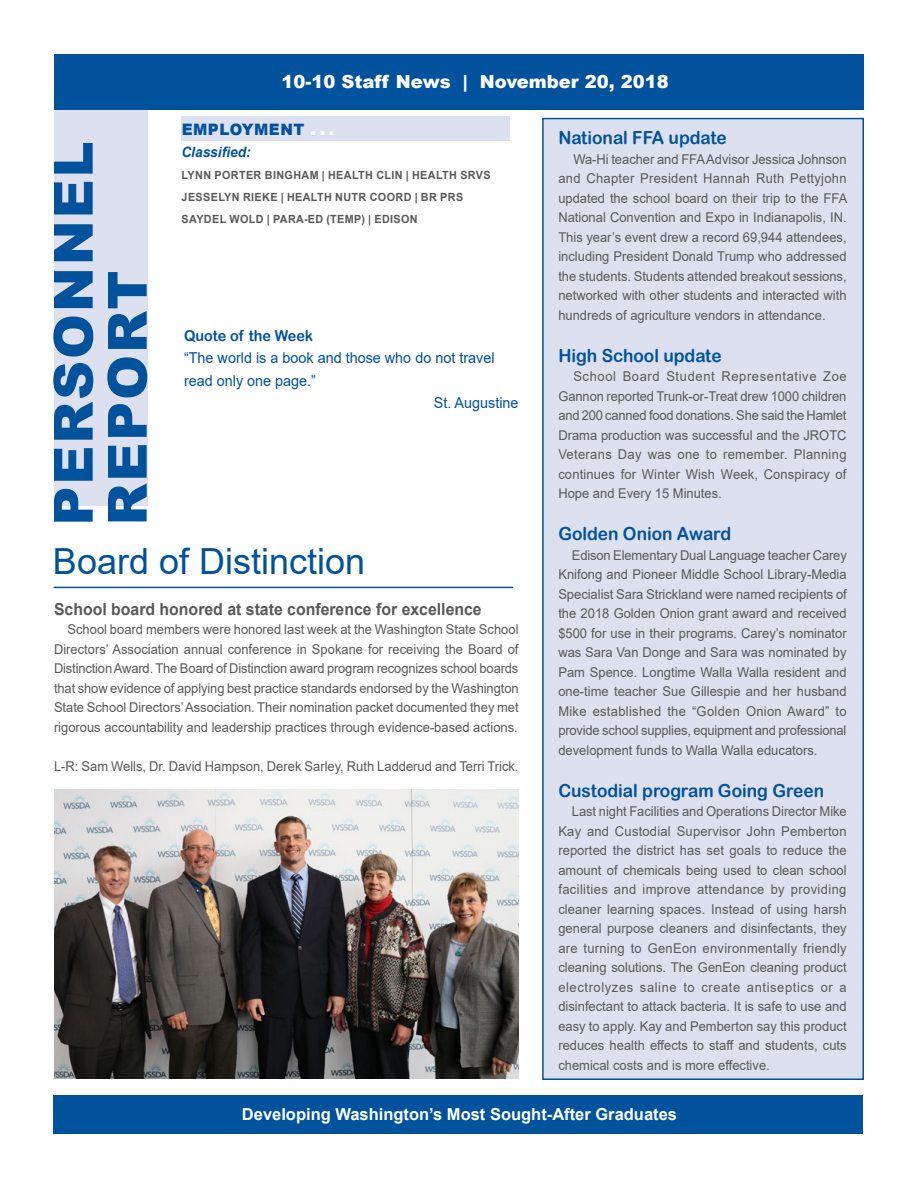
<style>
.page{position:relative;width:918px;height:1188px;background:#fff}
.page>*{position:absolute;margin:0;border:0;box-sizing:border-box;transform-origin:0 0}
.t1{font:900 54px/54px "Arial";letter-spacing:.035em;color:#00529c}
.t2{font:36px "Arial";color:#00529c}
.t3{font:18px "Arial Rounded MT Bold";color:#00529c;scale:.96 1}
.t4{font:900 18px "Arial";color:#fff}
.t5{font:700 16.5px "Arial";color:#58595b;scale:.96 1}
.t6{font:700 16.5px "Arial";color:#fff}
.t7{font:900 15.75px "Arial";letter-spacing:.035em;color:#00529c;scale:.96 1}
.t8{font:15px "Arial";color:#00529c;scale:.96 1}
.t9{font:15px "Arial Rounded MT Bold";color:#00529c;scale:.96 1}
.t10{font:italic 700 14.25px "Arial";color:#00529c;scale:.96 1}
.t11{font:13.5px/19.5px "Arial";color:#58595b;text-align:justify;scale:.96 1}
.t12{font:700 11.25px/21.9px "Arial";letter-spacing:.035em;color:#58595b;scale:.96 1}
.s1{font-size:18px;color:#fff}
</style>
<div class="page">
<div style="left:542px;top:118px;width:322px;height:962px;background:#dde1ef;border:2px solid #00529c"></div>
<div style="left:54px;top:110px;width:94px;height:396px;background:#dde1ef"></div>
<div style="left:53px;top:1095px;width:810px;height:39px;background:#00529c"></div>
<div style="left:54px;top:54px;width:810px;height:56px;background:#00529c"></div>
<div style="left:181px;top:117px;width:329px;height:24px;background:#dde1ef"></div>
<hr style="left:54px;top:587px;width:459px;height:1px;background:#00529c">
<img style="left:54px;top:789px;width:465px;height:289px">
<h3 class="t4" style="left:281px;top:69px;width:389px">10-10 Staff News | November 20, 2018</h3>
<h1 class="t1" style="left:45px;top:526px;width:386px;rotate:-90deg">PERSONNEL<br>REPORT</h1>
<p class="t7" style="left:182px;top:118px;width:161px">EMPLOYMENT <span class="s1">. . .</span></p>
<p class="t10" style="left:181px;top:142px;width:74px">Classified:</p>
<p class="t12" style="left:182px;top:164px;width:323px">LYNN PORTER BINGHAM | HEALTH CLIN | HEALTH SRVS<br>JESSELYN RIEKE | HEALTH NUTR COORD | BR PRS<br>SAYDEL WOLD | PARA-ED (TEMP) | EDISON</p>
<p class="t9" style="left:184px;top:326px;width:136px">Quote of the Week</p>
<p class="t8" style="left:184px;top:348px;width:325px">“The world is a book and those who do not travel</p>
<p class="t8" style="left:184px;top:370px;width:139px">read only one page.”</p>
<p class="t8" style="left:434px;top:393px;width:90px">St. Augustine</p>
<h2 class="t2" style="left:53px;top:536px;width:314px">Board of Distinction</h2>
<p class="t5" style="left:54px;top:597px;width:447px">School board honored at state conference for excellence</p>
<p class="t11" style="left:54px;top:620px;width:486px;text-indent:14px">School board members were honored last week at the Washington State School Directors’ Association annual conference in Spokane for receiving the Board of Distinction Award. The Board of Distinction award program recognizes school boards that show evidence of applying best practice standards endorsed by the Washington State School Directors’ Association. Their nomination packet documented they met rigorous accountability and leadership practices through evidence-based actions.</p>
<p class="t11" style="left:54px;top:756px;width:485px">L-R: Sam Wells, Dr. David Hampson, Derek Sarley, Ruth Ladderud and Terri Trick.</p>
<h3 class="t3" style="left:558px;top:127px;width:177px">National FFA update</h3>
<p class="t11" style="left:558px;top:149px;width:303px;text-indent:15px">Wa-Hi teacher and FFA Advisor Jessica Johnson and Chapter President Hannah Ruth Pettyjohn updated the school board on their trip to the FFA National Convention and Expo in Indianapolis, IN.<br>This year’s event drew a record 69,944 attendees, including President Donald Trump who addressed the students. Students attended breakout sessions, networked with other students and interacted with hundreds of agriculture vendors in attendance.</p>
<h3 class="t3" style="left:558px;top:345px;width:172px">High School update</h3>
<p class="t11" style="left:558px;top:367px;width:302px;text-indent:15px">School Board Student Representative Zoe Gannon reported Trunk-or-Treat drew 1000 children and 200 canned food donations. She said the Hamlet Drama production was successful and the JROTC Veterans Day was one to remember. Planning continues for Winter Wish Week, Conspiracy of Hope and Every 15 Minutes.</p>
<h3 class="t3" style="left:558px;top:523px;width:182px">Golden Onion Award</h3>
<p class="t11" style="left:558px;top:545px;width:302px;text-indent:14px">Edison Elementary Dual Language teacher Carey Knifong and Pioneer Middle School Library-Media Specialist Sara Strickland were named recipients of the 2018 Golden Onion grant award and received $500 for use in their programs. Carey’s nominator was Sara Van Donge and Sara was nominated by Pam Spence. Longtime Walla Walla resident and one-time teacher Sue Gillespie and her husband Mike established the “Golden Onion Award” to provide school supplies, equipment and professional development funds to Walla Walla educators.</p>
<h3 class="t3" style="left:558px;top:780px;width:278px">Custodial program Going Green</h3>
<p class="t11" style="left:558px;top:802px;width:302px;text-indent:14px">Last night Facilities and Operations Director Mike Kay and Custodial Supervisor John Pemberton reported the district has set goals to reduce the amount of chemicals being used to clean school facilities and improve attendance by providing cleaner learning spaces. Instead of using harsh general purpose cleaners and disinfectants, they are turning to GenEon environmentally friendly cleaning solutions. The GenEon cleaning product electrolyzes saline to create antiseptics or a disinfectant to attack bacteria. It is safe to use and easy to apply. Kay and Pemberton say this product reduces health effects to staff and students, cuts chemical costs and is more effective.</p>
<p class="t6" style="left:242px;top:1103px;width:437px">Developing Washington’s Most Sought-After Graduates</p>
</div>
